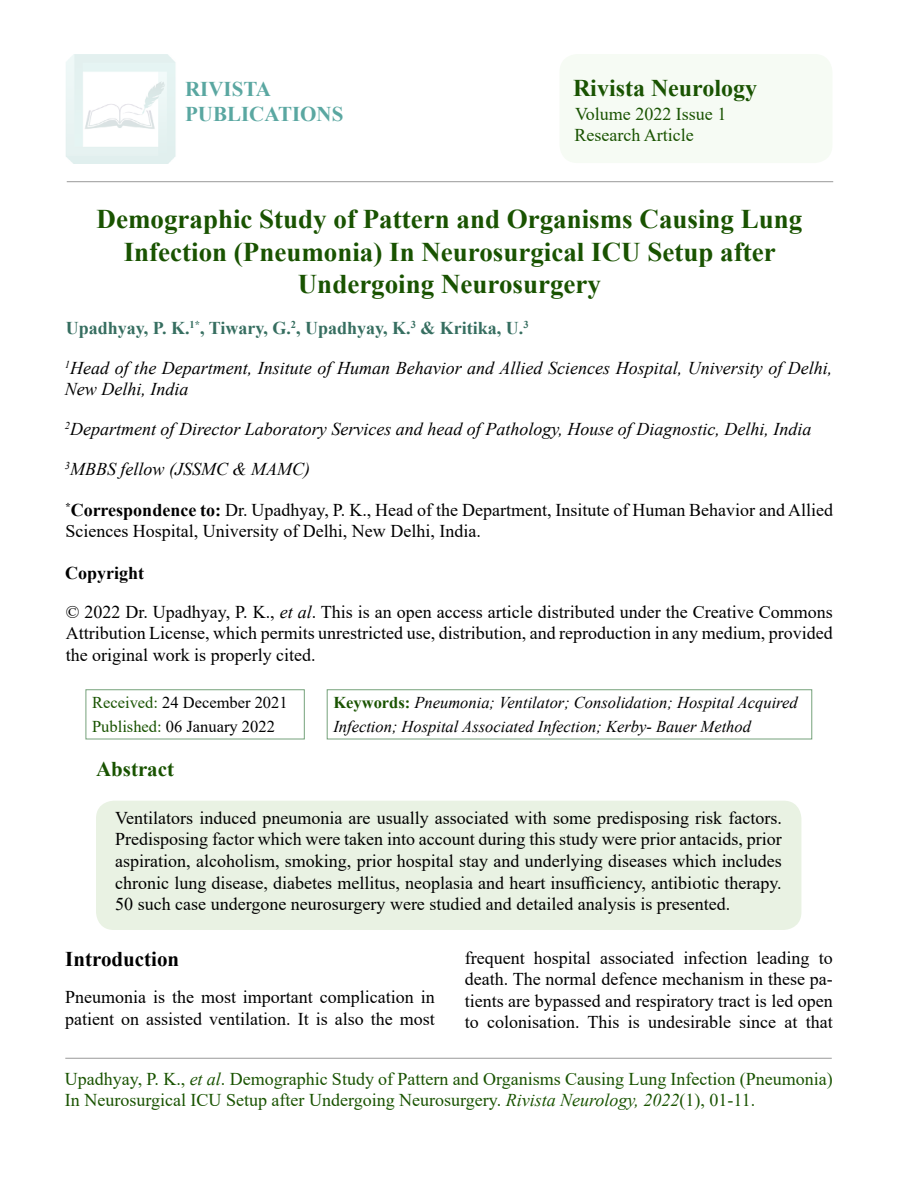
<style>
.page{position:relative;width:900px;height:1200px;background:#fff}
.page>*{position:absolute;margin:0;border:0;box-sizing:border-box;transform-origin:0 0}
.t1{font:700 27px/32.4px "Times New Roman";color:#195301;text-align:center}
.t2{font:700 24px "Times New Roman";color:#195301}
.t3{font:700 21px/25.2px "Times New Roman";color:#5aa7a1}
.t4{font:700 21px "Times New Roman";color:#000}
.t5{font:700 21px "Times New Roman";color:#195301}
.t6{font:18px/21.6px "Times New Roman";color:#000}
.t7{font:italic 18px/21.6px "Times New Roman";color:#000}
.t8{font:18px/21.6px "Times New Roman";color:#195301}
.t9{font:700 18px "Times New Roman";color:#366e60}
.t10{font:italic 16.5px/24px "Times New Roman";color:#000}
.t11{font:16.5px/24px "Times New Roman";color:#000}
.s1{font-weight:700}
.s2{font-style:italic}
.s3{color:#195301}
.s4{font-weight:700;font-style:normal;color:#195301}
</style>
<div class="page">
<hr style="left:65px;top:1058px;width:767px;height:1px;background:#999">
<img style="left:66px;top:54px;width:110px;height:109px">
<div style="left:560px;top:54px;width:272px;height:109px;background:#f6fbf4;border-radius:18px"></div>
<div style="left:96px;top:801px;width:705px;height:129px;background:#e9f2e3;border-radius:18px"></div>
<hr style="left:67px;top:181px;width:766px;height:1px;background:#999">
<p class="t3" style="left:185px;top:76px;width:160px">RIVISTA<br>PUBLICATIONS</p>
<h2 class="t2" style="left:573px;top:71px;width:186px">Rivista Neurology</h2>
<p class="t8" style="left:574px;top:102px;width:153px">Volume 2022 Issue 1<br>Research Article</p>
<h1 class="t1" style="left:97px;top:202px;width:707px">Demographic Study of Pattern and Organisms Causing Lung<br>Infection (Pneumonia) In Neurosurgical ICU Setup after<br>Undergoing Neurosurgery</h1>
<p class="t9" style="left:66px;top:315px;width:464px">Upadhyay, P. K.<sup>1*</sup>, Tiwary, G.<sup>2</sup>, Upadhyay, K.<sup>3</sup> &amp; Kritika, U.<sup>3</sup></p>
<p class="t7" style="left:65px;top:357px;width:769px"><sup>1</sup>Head of the Department, Insitute of Human Behavior and Allied Sciences Hospital, University of Delhi,<br>New Delhi, India</p>
<p class="t7" style="left:65px;top:418px;width:748px"><sup>2</sup>Department of Director Laboratory Services and head of Pathology, House of Diagnostic, Delhi, India</p>
<p class="t7" style="left:65px;top:458px;width:247px"><sup>3</sup>MBBS fellow (JSSMC &amp; MAMC)</p>
<p class="t6" style="left:65px;top:498px;width:769px"><sup>*</sup><span class="s1">Correspondence to:</span> Dr. Upadhyay, P. K., Head of the Department, Insitute of Human Behavior and Allied<br>Sciences Hospital, University of Delhi, New Delhi, India.</p>
<p class="t6" style="left:65px;top:552px;width:769px;line-height:39.2px"><span class="s1">Copyright<br></span>© 2022 Dr. Upadhyay, P. K., <span class="s2">et al</span>. This is an open access article distributed under the Creative Commons</p>
<p class="t6" style="left:66px;top:622px;width:768px">Attribution License, which permits unrestricted use, distribution, and reproduction in any medium, provided the original work is properly cited.</p>
<p class="t11" style="left:92px;top:690px;width:197px"><span class="s3">Received:</span> 24 December 2021<br><span class="s3">Published:</span> 06 January 2022</p>
<p class="t10" style="left:333px;top:690px;width:466px"><span class="s4">Keywords:</span> Pneumonia; Ventilator; Consolidation; Hospital Acquired<br>Infection; Hospital Associated Infection; Kerby- Bauer Method</p>
<p class="t5" style="left:96px;top:754px;width:80px">Abstract</p>
<p class="t6" style="left:115px;top:806px;width:668px;text-align:justify">Ventilators induced pneumonia are usually associated with some predisposing risk factors.<br>Predisposing factor which were taken into account during this study were prior antacids, prior aspiration, alcoholism, smoking, prior hospital stay and underlying diseases which includes chronic lung disease, diabetes mellitus, neoplasia and heart insufficiency, antibiotic therapy.<br>50 such case undergone neurosurgery were studied and detailed analysis is presented.</p>
<p class="t4" style="left:65px;top:943px;width:115px">Introduction</p>
<p class="t6" style="left:65px;top:986px;width:371px">Pneumonia is the most important complication in patient on assisted ventilation. It is also the most</p>
<p class="t6" style="left:465px;top:946px;width:370px;text-align:justify">frequent hospital associated infection leading to death. The normal defence mechanism in these pa&shy;tients are bypassed and respiratory tract is led open to colonisation. This is undesirable since at that</p>
<p class="t8" style="left:65px;top:1067px;width:769px">Upadhyay, P. K., <span class="s2">et al</span>. Demographic Study of Pattern and Organisms Causing Lung Infection (Pneumonia)<br>In Neurosurgical ICU Setup after Undergoing Neurosurgery. <span class="s2">Rivista Neurology, 2022</span>(1), 01-11.</p>
</div>
